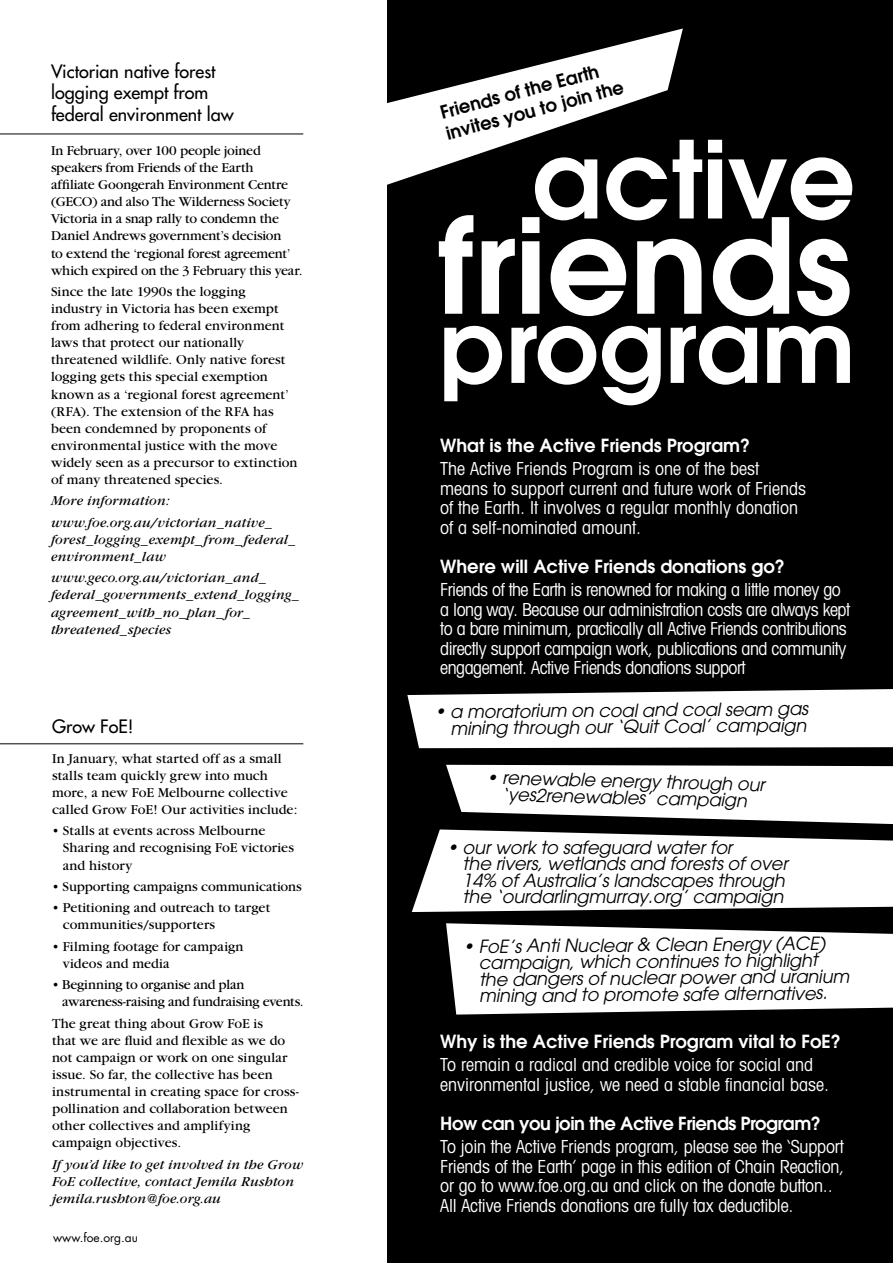
<style>
.page{position:relative;width:893px;height:1263px;background:#fff}
.page>*{position:absolute;margin:0;border:0;box-sizing:border-box;transform-origin:0 0}
.t1{font:condensed 18px/19.5px "Avant Garde";letter-spacing:-.01em;color:#fff}
.t2{font:italic 18px/16.5px "Avant Garde";letter-spacing:-.01em;color:#000}
.t3{font:condensed 18px/19.5px "Avant Garde";letter-spacing:-.03em;color:#fff}
.t4{font:600 18px "Avant Garde";color:#fff}
.t5{font:18px/21.6px "Futura";color:#000}
.t6{font:600 18px "Avant Garde";letter-spacing:-.025em;color:#fff}
.t7{font:600 18px/21.6px "Avant Garde";color:#000}
.t8{font:14.25px/17.1px "Garamond";letter-spacing:.005em;color:#000}
.t9{font:italic 14.25px/17.1px "Garamond";letter-spacing:.01em;color:#000}
.t10{font:12px "Futura";color:#000}
</style>
<div class="page">
<div style="left:387px;top:0;width:506px;height:1263px;background:#000"></div>
<svg style="left:387px;top:29px;width:296px;height:156px;fill:#fff"></svg>
<svg style="left:444px;top:326px;width:406px;height:79px"></svg>
<svg style="left:439px;top:140px;width:413px;height:176px"></svg>
<svg style="left:407px;top:689px;width:486px;height:59px;background:#ededed"></svg>
<svg style="left:412px;top:765px;width:481px;height:147px"></svg>
<svg style="left:446px;top:923px;width:447px;height:91px;background:#e4e4e4"></svg>
<hr style="left:0;top:134px;width:303px;height:1px;background:#000">
<hr style="left:0;top:743px;width:303px;height:1px;background:#000">
<p class="t5" style="left:51px;top:60px;width:184px">Victorian native forest logging exempt from federal environment law</p>
<p class="t8" style="left:51px;top:142px;width:253px">In February, over 100 people joined speakers from Friends of the Earth<br>affiliate Goongerah Environment Centre (GECO) and also The Wilderness Society Victoria in a snap rally to condemn the Daniel Andrews government’s decision<br>to extend the ‘regional forest agreement’ which expired on the 3 February this year.</p>
<p class="t8" style="left:51px;top:283px;width:248px">Since the late 1990s the logging industry in Victoria has been exempt from adhering to federal environment laws that protect our nationally threatened wildlife. Only native forest logging gets this special exemption known as a ‘regional forest agreement’ (RFA). The extension of the RFA has been condemned by proponents of environmental justice with the move widely seen as a precursor to extinction of many threatened species.</p>
<p class="t9" style="left:51px;top:491px;width:222px;line-height:21.3px">More information: www.foe.org.au/victorian_native_</p>
<p class="t9" style="left:51px;top:531px;width:246px">forest_logging_exempt_from_federal_ environment_law</p>
<p class="t9" style="left:51px;top:570px;width:249px">www.geco.org.au/victorian_and_ federal_governments_extend_logging_ agreement_with_no_plan_for_ threatened_species</p>
<p class="t5" style="left:52px;top:715px;width:83px">Grow FoE!</p>
<p class="t8" style="left:52px;top:750px;width:247px">In January, what started off as a small stalls team quickly grew into much more, a new FoE Melbourne collective called Grow FoE! Our activities include:</p>
<p class="t8" style="left:63px;top:822px;width:233px;text-indent:-11px">• Stalls at events across Melbourne<br>Sharing and recognising FoE victories and history</p>
<p class="t8" style="left:52px;top:878px;width:251px">• Supporting campaigns communications</p>
<p class="t8" style="left:63px;top:899px;width:209px;text-indent:-11px">• Petitioning and outreach to target communities/supporters</p>
<p class="t8" style="left:63px;top:938px;width:182px;text-indent:-11px">• Filming footage for campaign videos and media</p>
<p class="t8" style="left:62px;top:976px;width:243px;text-indent:-10px">• Beginning to organise and plan awareness-raising and fundraising events.</p>
<p class="t8" style="left:52px;top:1015px;width:248px">The great thing about Grow FoE is<br>that we are fluid and flexible as we do not campaign or work on one singular issue. So far, the collective has been instrumental in creating space for cross&shy;pollination and collaboration between other collectives and amplifying campaign objectives.</p>
<p class="t9" style="left:52px;top:1156px;width:253px">If you’d like to get involved in the Grow<br>FoE collective, contact Jemila Rushton jemila.rushton@foe.org.au</p>
<p class="t10" style="left:53px;top:1230px;width:86px">www.foe.org.au</p>
<p class="t7" style="left:438px;top:102px;width:185px;rotate:-15deg">Friends of the Earth invites you to join the</p>
<p class="t4" style="left:440px;top:433px;width:311px">What is the Active Friends Program?</p>
<p class="t1" style="left:440px;top:459px;width:367px">The Active Friends Program is one of the best means to support current and future work of Friends of the Earth. It involves a regular monthly donation of a self-nominated amount.</p>
<p class="t4" style="left:440px;top:554px;width:346px">Where will Active Friends donations go?</p>
<p class="t3" style="left:440px;top:580px;width:411px">Friends of the Earth is renowned for making a little money go a long way. Because our administration costs are always kept to a bare minimum, practically all Active Friends contributions directly support campaign work, publications and community engagement. Active Friends donations support</p>
<p class="t2" style="left:435px;top:702px;width:375px;text-align:right">• a moratorium on coal and coal seam gas mining through our ‘Quit Coal’ campaign</p>
<p class="t2" style="left:487px;top:770px;width:280px;text-align:center;rotate:1deg">• renewable energy through our ‘yes2renewables’ campaign</p>
<p class="t2" style="left:463px;top:839px;width:327px;text-indent:-16px">• our work to safeguard water for<br>the rivers, wetlands and forests of over 14% of Australia’s landscapes through the ‘ourdarlingmurray.org’ campaign</p>
<p class="t2" style="left:479px;top:937px;width:372px;text-indent:-16px">• FoE’s Anti Nuclear &amp; Clean Energy (ACE) campaign, which continues to highlight the dangers of nuclear power and uranium mining and to promote safe alternatives.</p>
<p class="t4" style="left:440px;top:1029px;width:402px">Why is the Active Friends Program vital to FoE?</p>
<p class="t1" style="left:440px;top:1055px;width:390px">To remain a radical and credible voice for social and environmental justice, we need a stable financial base.</p>
<p class="t6" style="left:440px;top:1111px;width:382px">How can you join the Active Friends Program?</p>
<p class="t1" style="left:440px;top:1137px;width:406px">To join the Active Friends program, please see the ‘Support Friends of the Earth’ page in this edition of Chain Reaction, or go to www.foe.org.au and click on the donate button..<br>All Active Friends donations are fully tax deductible.</p>
</div>
